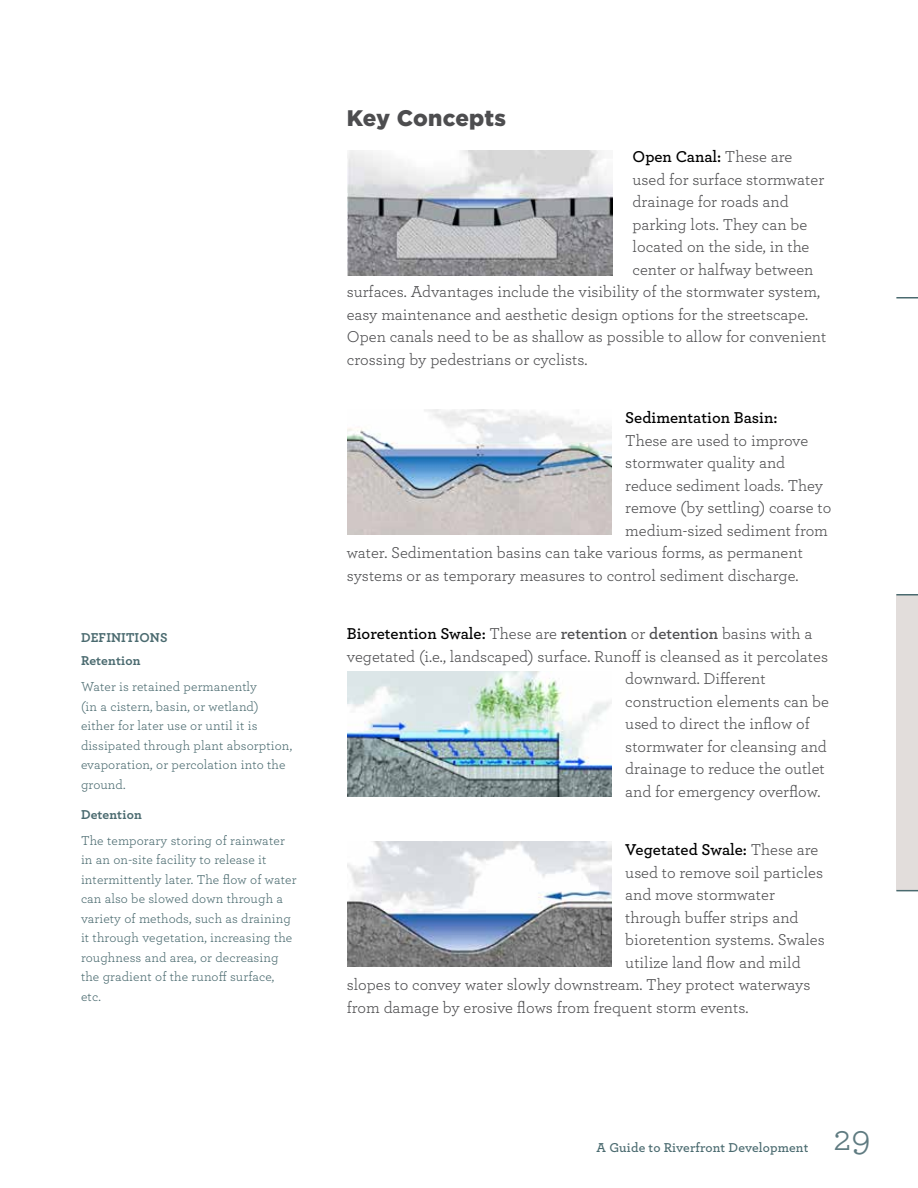
<style>
.page{position:relative;width:918px;height:1188px;background:#fff}
.page>*{position:absolute;margin:0;border:0;box-sizing:border-box;transform-origin:0 0}
.t1{font:37.5px "Archer";color:#5f7b81}
.t2{font:900 22.5px "Gotham";color:#4d4d4f}
.t3{font:16.5px "Archer";color:#4d4d4f}
.t4{font:600 16.5px "Archer";color:#000}
.t5{font:13.5px/19.5px "Archer";letter-spacing:.01em;color:#4a6a6f}
.t6{font:600 13.5px "Archer";letter-spacing:.01em;color:#4a6a6f}
.t7{font:700 13.5px/23.4px "Archer";letter-spacing:.01em;color:#4a6a6f}
.s1{font-weight:400;color:#4d4d4f}
.s2{font-weight:600;color:#000}
.s3{font-weight:600}
</style>
<div class="page">
<div style="left:896px;top:594px;width:22px;height:297px;background:#e2dddb"></div>
<svg style="left:896px;top:297px;width:22px;height:1px"></svg>
<hr style="left:896px;top:594px;width:22px;height:2px;background:#4a6a6f">
<svg style="left:896px;top:890px;width:22px;height:1px"></svg>
<img style="left:348px;top:150px;width:264px;height:125px">
<img style="left:348px;top:409px;width:264px;height:126px">
<img style="left:348px;top:671px;width:264px;height:125px">
<img style="left:348px;top:841px;width:264px;height:126px">
<p class="t7" style="left:81px;top:624px;width:88px">Definitions<br>Retention</p>
<p class="t5" style="left:81px;top:676px;width:213px">Water is retained permanently<br>(in a cistern, basin, or wetland) either for later use or until it is dissipated through plant absorption, evaporation, or percolation into the ground.</p>
<p class="t7" style="left:81px;top:802px;width:62px">Detention</p>
<p class="t5" style="left:81px;top:830px;width:217px">The temporary storing of rainwater in an on-site facility to release it intermittently later. The flow of water can also be slowed down through a variety of methods, such as draining it through vegetation, increasing the roughness and area, or decreasing the gradient of the runoff surface, etc.</p>
<h2 class="t2" style="left:347px;top:103px;width:161px">Key Concepts</h2>
<p class="t4" style="left:633px;top:144px;width:161px">Open Canal: <span class="s1">These are</span></p>
<p class="t3" style="left:633px;top:168px;width:193px">used for surface stormwater</p>
<p class="t3" style="left:633px;top:190px;width:158px">drainage for roads and</p>
<p class="t3" style="left:633px;top:213px;width:176px">parking lots. They can be</p>
<p class="t3" style="left:633px;top:235px;width:178px">located on the side, in the</p>
<p class="t3" style="left:633px;top:258px;width:182px">center or halfway between</p>
<p class="t3" style="left:347px;top:280px;width:475px">surfaces. Advantages include the visibility of the stormwater system,</p>
<p class="t3" style="left:347px;top:303px;width:463px">easy maintenance and aesthetic design options for the streetscape.</p>
<p class="t3" style="left:347px;top:325px;width:481px">Open canals need to be as shallow as possible to allow for convenient</p>
<p class="t3" style="left:347px;top:348px;width:242px">crossing by pedestrians or cyclists.</p>
<p class="t4" style="left:625px;top:405px;width:154px">Sedimentation Basin:</p>
<p class="t3" style="left:625px;top:429px;width:185px">These are used to improve</p>
<p class="t3" style="left:625px;top:451px;width:161px">stormwater quality and</p>
<p class="t3" style="left:625px;top:474px;width:199px">reduce sediment loads. They</p>
<p class="t3" style="left:625px;top:496px;width:208px">remove (by settling) coarse to</p>
<p class="t3" style="left:625px;top:519px;width:204px">medium-sized sediment from</p>
<p class="t3" style="left:347px;top:541px;width:458px">water. Sedimentation basins can take various forms, as permanent</p>
<p class="t3" style="left:347px;top:564px;width:453px">systems or as temporary measures to control sediment discharge.</p>
<p class="t3" style="left:347px;top:622px;width:467px"><span class="s2">Bioretention Swale:</span> These are <span class="s3">retention</span> or <span class="s3">detention</span> basins with a</p>
<p class="t3" style="left:347px;top:645px;width:483px">vegetated (i.e., landscaped) surface. Runoff is cleansed as it percolates</p>
<p class="t3" style="left:625px;top:667px;width:142px">downward. Different</p>
<p class="t3" style="left:625px;top:690px;width:205px">construction elements can be</p>
<p class="t3" style="left:625px;top:712px;width:186px">used to direct the inflow of</p>
<p class="t3" style="left:625px;top:735px;width:203px">stormwater for cleansing and</p>
<p class="t3" style="left:625px;top:757px;width:201px">drainage to reduce the outlet</p>
<p class="t3" style="left:625px;top:780px;width:197px">and for emergency overflow.</p>
<p class="t4" style="left:625px;top:837px;width:195px">Vegetated Swale: <span class="s1">These are</span></p>
<p class="t3" style="left:625px;top:861px;width:199px">used to remove soil particles</p>
<p class="t3" style="left:625px;top:883px;width:151px">and move stormwater</p>
<p class="t3" style="left:625px;top:906px;width:175px">through buffer strips and</p>
<p class="t3" style="left:625px;top:928px;width:201px">bioretention systems. Swales</p>
<p class="t3" style="left:625px;top:951px;width:177px">utilize land flow and mild</p>
<p class="t3" style="left:347px;top:973px;width:465px">slopes to convey water slowly downstream. They protect waterways</p>
<p class="t3" style="left:347px;top:996px;width:403px">from damage by erosive flows from frequent storm events.</p>
<p class="t6" style="left:597px;top:1137px;width:213px">A Guide to Riverfront Development</p>
<h1 class="t1" style="left:833px;top:1112px;width:39px">29</h1>
</div>
